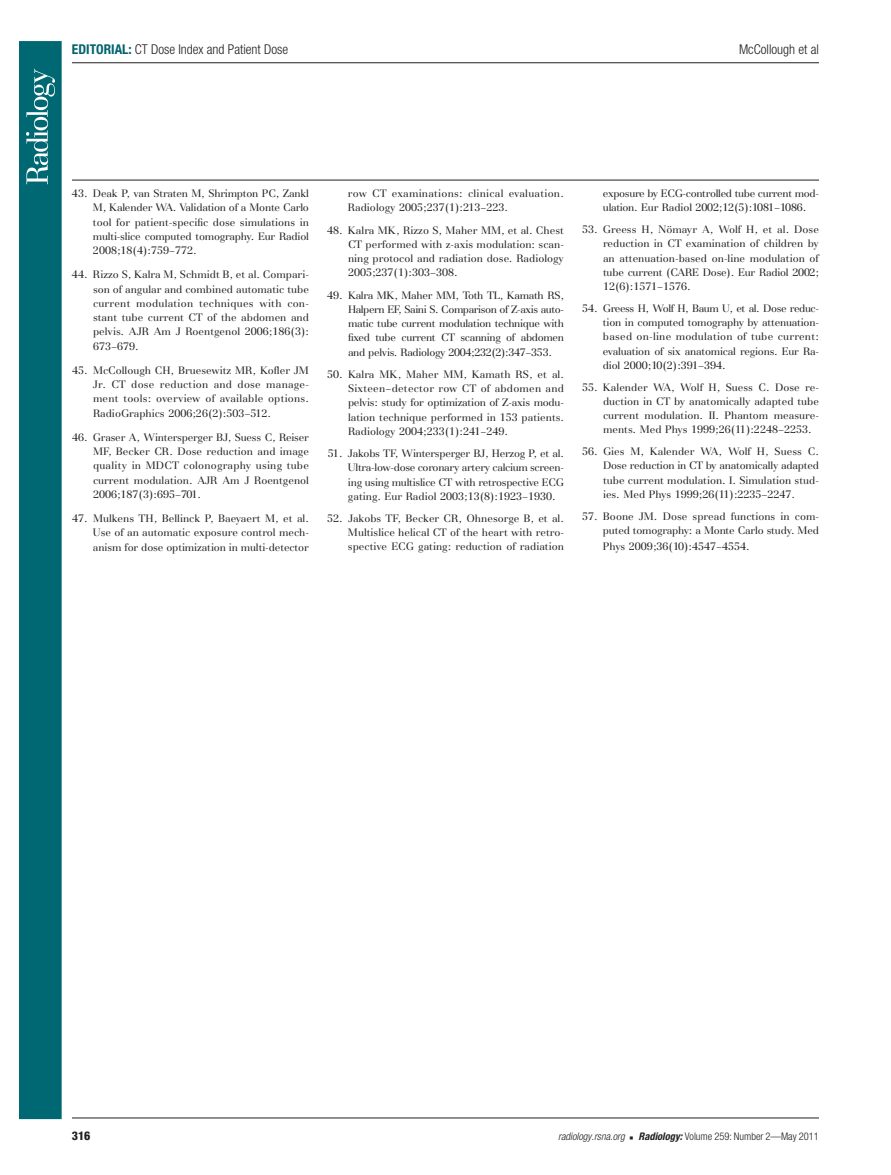
<style>
.page{position:relative;width:891px;height:1175px;background:#fff}
.page>*{position:absolute;margin:0;border:0;box-sizing:border-box;transform-origin:0 0}
.t1{font:300 condensed 13.5px "Helvetica Neue";color:#231f20}
.t2{font:800 condensed 12px "Helvetica Neue";color:#231f20}
.t3{font:10.8px/14.2px "AT Basilia";color:#231f20;text-align:justify}
.t4{font:10.8px/14.2px "AT Basilia";letter-spacing:-.03em;color:#231f20}
.t5{font:10.8px/14.2px "AT Basilia";letter-spacing:-.02em;color:#231f20;text-align:right}
.t6{font:300 condensed 10.5px "Helvetica Neue";color:#231f20}
.s1{font-weight:700;color:#00636e}
.s2{font-style:italic}
.s3{font-family:"Universal Newswith Comm Pi";font-weight:400;font-stretch:normal;font-size:6px}
.s4{font-weight:700;font-style:italic}
</style>
<div class="page">
<div style="left:19px;top:41px;width:43px;height:1078px;background:#006873;border:2px solid #006873"></div>
<svg style="left:26px;top:69px;width:29px;height:115px"></svg>
<hr style="left:72px;top:180px;width:747px;height:1px;background:#231f20">
<hr style="left:72px;top:1117px;width:747px;height:1px;background:#231f20">
<hr style="left:72px;top:62px;width:747px;height:1px;background:#231f20">
<p class="t1" style="left:72px;top:44px;width:218px"><span class="s1">EDITORIAL:</span> CT Dose Index and Patient Dose</p>
<p class="t1" style="left:739px;top:44px;width:81px">McCollough et al</p>
<p class="t3" style="left:93px;top:187px;width:218px;text-indent:-21px">43 . Deak P , van Straten M , Shrimpton PC , Zankl M , Kalender WA . Validation of a Monte Carlo tool for patient-specific dose simulations in multi-slice computed tomography . Eur Radiol 2008 ; 18 ( 4 ): 759 – 772 .</p>
<p class="t3" style="left:93px;top:268px;width:218px;text-indent:-21px">44 . Rizzo S , Kalra M , Schmidt B , et al . Compari&shy;son of angular and combined automatic tube current modulation techniques with con&shy;stant tube current CT of the abdomen and pelvis . AJR Am J Roentgenol 2006 ; 186 ( 3 ):<br>673 – 679 .</p>
<p class="t3" style="left:93px;top:364px;width:218px;text-indent:-21px">45 . McCollough CH , Bruesewitz MR , Kofler JM Jr . CT dose reduction and dose manage&shy;ment tools: overview of available options .<br>RadioGraphics 2006 ; 26 ( 2 ): 503 – 512 .</p>
<p class="t3" style="left:93px;top:431px;width:218px;text-indent:-21px">46 . Graser A , Wintersperger BJ , Suess C , Reiser MF , Becker CR . Dose reduction and image quality in MDCT colonography using tube current modulation . AJR Am J Roentgenol 2006 ; 187 ( 3 ): 695 – 701 .</p>
<p class="t3" style="left:93px;top:512px;width:218px;text-indent:-21px">47 . Mulkens TH , Bellinck P , Baeyaert M , et al .<br>Use of an automatic exposure control mech&shy;anism for dose optimization in multi-detector</p>
<p class="t3" style="left:348px;top:187px;width:218px">row CT examinations: clinical evaluation .<br>Radiology 2005 ; 237 ( 1 ): 213 – 223 .</p>
<p class="t3" style="left:348px;top:224px;width:218px;text-indent:-21px">48 . Kalra MK , Rizzo S , Maher MM , et al . Chest CT performed with z-axis modulation: scan&shy;ning protocol and radiation dose . Radiology 2005 ; 237 ( 1 ): 303 – 308 .</p>
<p class="t3" style="left:348px;top:289px;width:218px;text-indent:-21px">49 . Kalra MK , Maher MM , Toth TL , Kamath RS , Halpern EF , Saini S . Comparison of Z-axis auto&shy;matic tube current modulation technique with fixed tube current CT scanning of abdomen and pelvis . Radiology 2004 ; 232 ( 2 ): 347 – 353 .</p>
<p class="t3" style="left:348px;top:368px;width:218px;text-indent:-21px">50 . Kalra MK , Maher MM , Kamath RS , et al .<br>Sixteen–detector row CT of abdomen and pelvis: study for optimization of Z-axis modu&shy;lation technique performed in 153 patients .<br>Radiology 2004 ; 233 ( 1 ): 241 – 249 .</p>
<p class="t3" style="left:348px;top:447px;width:218px;text-indent:-20px">51 . Jakobs TF , Wintersperger BJ , Herzog P , et al .<br>Ultra-low-dose coronary artery calcium screen&shy;ing using multislice CT with retrospective ECG gating . Eur Radiol 2003 ; 13 ( 8 ): 1923 – 1930 .</p>
<p class="t3" style="left:348px;top:512px;width:218px;text-indent:-21px">52 . Jakobs TF , Becker CR , Ohnesorge B , et al .<br>Multislice helical CT of the heart with retro&shy;spective ECG gating: reduction of radiation</p>
<p class="t4" style="left:603px;top:187px;width:218px">exposure by ECG-controlled tube current mod&shy;ulation . Eur Radiol 2002 ; 12 ( 5 ): 1081 – 1086 .</p>
<p class="t3" style="left:603px;top:223px;width:218px;text-indent:-21px">53 . Greess H , Nömayr A , Wolf H , et al . Dose reduction in CT examination of children by an attenuation-based on-line modulation of tube current (CARE Dose) . Eur Radiol 2002 ; 12 ( 6 ): 1571 – 1576 .</p>
<p class="t3" style="left:603px;top:302px;width:218px;text-indent:-21px">54 . Greess H , Wolf H , Baum U , et al . Dose reduc&shy;tion in computed tomography by attenuation&shy;based on-line modulation of tube current: evaluation of six anatomical regions . Eur Ra&shy;diol 2000 ; 10 ( 2 ): 391 – 394 .</p>
<p class="t3" style="left:603px;top:381px;width:218px;text-indent:-21px">55 . Kalender WA , Wolf H , Suess C . Dose re&shy;duction in CT by anatomically adapted tube current modulation. II. Phantom measure&shy;ments . Med Phys 1999 ; 26 ( 11 ): 2248 – 2253 .</p>
<p class="t3" style="left:603px;top:445px;width:218px;text-indent:-21px">56 . Gies M , Kalender WA , Wolf H , Suess C .<br>Dose reduction in CT by anatomically adapted tube current modulation. I. Simulation stud&shy;ies . Med Phys 1999 ; 26 ( 11 ): 2235 – 2247 .</p>
<p class="t5" style="left:582px;top:510px;width:239px">57 . Boone JM . Dose spread functions in com&shy;puted tomography: a Monte Carlo study . Med</p>
<p class="t3" style="left:603px;top:541px;width:148px">Phys 2009 ; 36 ( 10 ): 4547 – 4554 .</p>
<p class="t2" style="left:72px;top:1131px;width:20px">316</p>
<p class="t6" style="left:558px;top:1132px;width:262px"><span class="s2">radiology.rsna.org</span> <span class="s3">n</span> <span class="s4">Radiology:</span> Volume 259: Number 2—May 2011</p>
</div>
